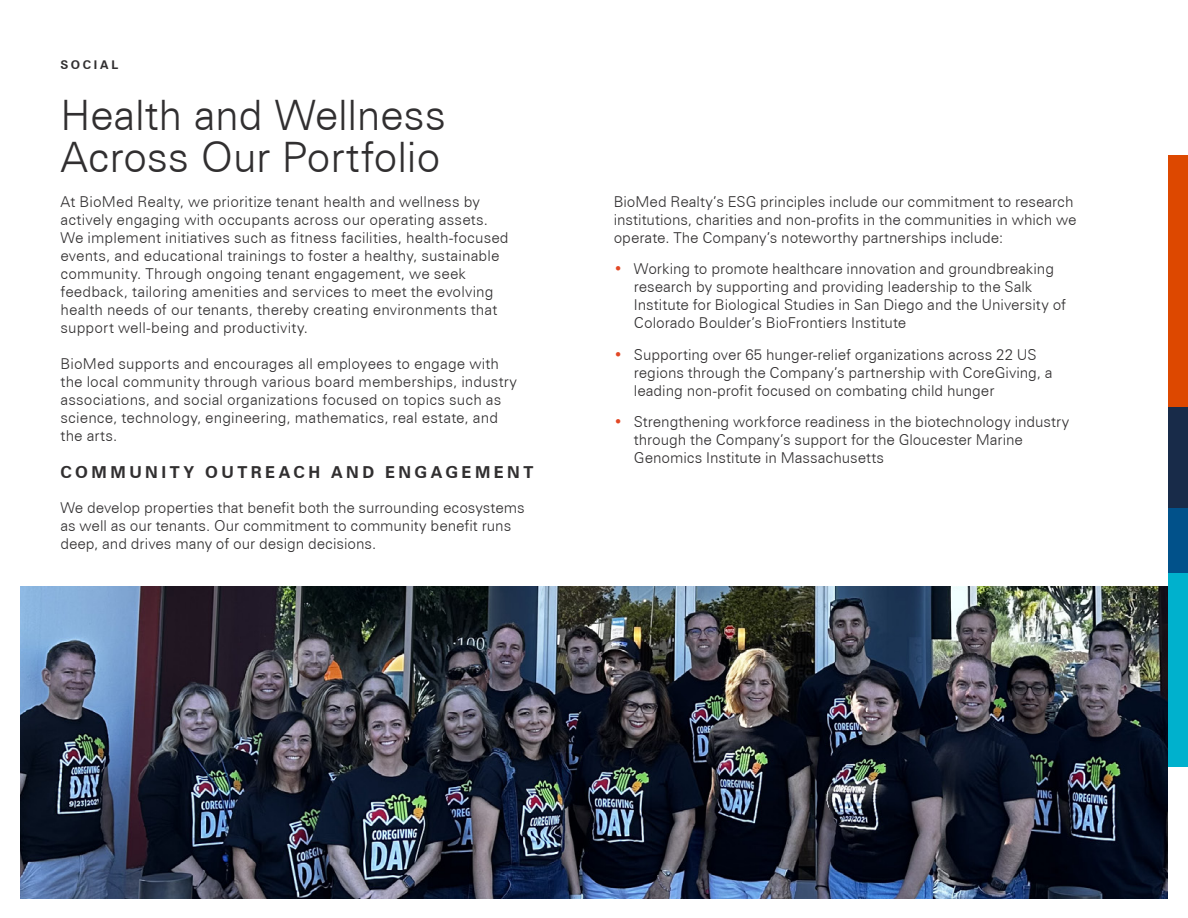
<style>
.page{position:relative;width:1188px;height:918px;background:#fff}
.page>*{position:absolute;margin:0;border:0;box-sizing:border-box;transform-origin:0 0}
.Cover_Location{font:300 42px/42px "Zurich BT";letter-spacing:-.005em;color:#312f30}
.CAPS_SMALL_Cover{font:700 16.5px "Zurich BT";letter-spacing:.21em;color:#312f30}
.Text_18pt_Gray{font:300 15px/18px "Zurich BT";letter-spacing:.005em;color:#312f30}
.CAPS_SMALL_Cover-2{font:700 12px "Zurich BT";letter-spacing:.225em;color:#312f30}
.s1{color:#e24725}
</style>
<div class="page">
<div style="left:1168px;top:155px;width:20px;height:393px;background:#dd4800"></div>
<div style="left:1168px;top:408px;width:20px;height:140px;background:#182b49"></div>
<div style="left:1168px;top:508px;width:20px;height:79px;background:#01518a"></div>
<div style="left:1168px;top:573px;width:20px;height:194px;background:#00b1cd"></div>
<img style="left:21px;top:587px;width:1147px;height:312px">
<p class="CAPS_SMALL_Cover-2" style="left:60px;top:57px;width:59px">SOCIAL</p>
<p class="Cover_Location" style="left:60px;top:94px;width:387px">Health and Wellness<br>Across Our Portfolio</p>
<p class="Text_18pt_Gray" style="left:61px;top:192px;width:450px">At BioMed Realty, we prioritize tenant health and wellness by actively engaging with occupants across our operating assets.<br>We implement initiatives such as fitness facilities, health-focused events, and educational trainings to foster a healthy, sustainable community. Through ongoing tenant engagement, we seek feedback, tailoring amenities and services to meet the evolving health needs of our tenants, thereby creating environments that support well-being and productivity.</p>
<p class="Text_18pt_Gray" style="left:61px;top:354px;width:458px">BioMed supports and encourages all employees to engage with the local community through various board memberships, industry associations, and social organizations focused on topics such as science, technology, engineering, mathematics, real estate, and the arts.</p>
<p class="CAPS_SMALL_Cover" style="left:60px;top:463px;width:474px">COMMUNITY OUTREACH AND ENGAGEMENT</p>
<p class="Text_18pt_Gray" style="left:60px;top:498px;width:466px">We develop properties that benefit both the surrounding ecosystems as well as our tenants. Our commitment to community benefit runs deep, and drives many of our design decisions.</p>
<p class="Text_18pt_Gray" style="left:614px;top:192px;width:464px">BioMed Realty’s ESG principles include our commitment to research institutions, charities and non-profits in the communities in which we operate. The Company’s noteworthy partnerships include:</p>
<p class="Text_18pt_Gray" style="left:634px;top:260px;width:434px;text-indent:-20px"><span class="s1">•</span> Working to promote healthcare innovation and groundbreaking research by supporting and providing leadership to the Salk Institute for Biological Studies in San Diego and the University of Colorado Boulder’s BioFrontiers Institute</p>
<p class="Text_18pt_Gray" style="left:634px;top:345px;width:420px;text-indent:-20px"><span class="s1">•</span> Supporting over 65 hunger-relief organizations across 22 US regions through the Company’s partnership with CoreGiving, a leading non-profit focused on combating child hunger</p>
<p class="Text_18pt_Gray" style="left:634px;top:413px;width:437px;text-indent:-20px"><span class="s1">•</span> Strengthening workforce readiness in the biotechnology industry through the Company’s support for the Gloucester Marine<br>Genomics Institute in Massachusetts</p>
</div>
